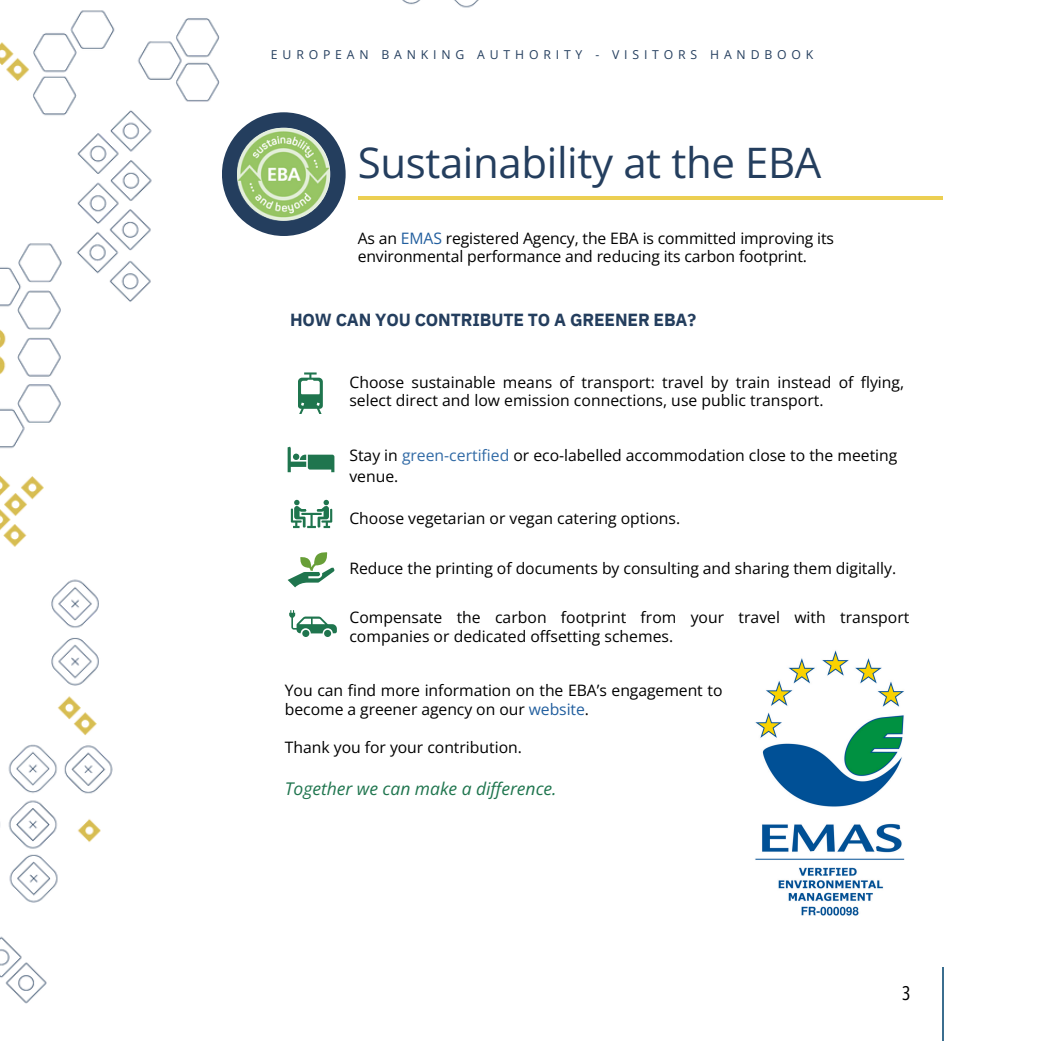
<style>
.page{position:relative;width:1041px;height:1041px;background:#fff}
.page>*{position:absolute;margin:0;border:0;box-sizing:border-box;transform-origin:0 0}
.t1{font:42px "Open Sans";letter-spacing:-.01em;color:#243e5e}
.t2{font:19.25px "Open Sans Condensed";color:#000}
.t3{font:700 17.5px "IBM Plex Sans";letter-spacing:-.01em;color:#243e5e}
.t4{font:italic 17.5px "Open Sans";color:#1f754e}
.t5{font:15.75px/18.4px "Open Sans";color:#000}
.t6{font:12.25px "Open Sans";letter-spacing:.395em;color:#243e5e}
.s1{color:#215e9e}
.s2{color:#326ba6}
</style>
<div class="page">
<hr style="left:942px;top:967px;width:2px;height:74px;background:#3b6e8f">
<img style="left:0;top:579px;width:113px;height:425px">
<img style="left:0;top:0;width:521px;height:547px">
<svg style="left:298px;top:372px;width:25px;height:42px"></svg>
<svg style="left:288px;top:552px;width:46px;height:35px"></svg>
<svg style="left:288px;top:447px;width:46px;height:25px"></svg>
<svg style="left:291px;top:500px;width:41px;height:28px"></svg>
<div style="left:302px;top:630px;width:7px;height:7px;background:#1f754e;border-radius:50%"></div>
<div style="left:324px;top:630px;width:7px;height:7px;background:#1f754e;border-radius:50%"></div>
<svg style="left:289px;top:610px;width:48px;height:23px"></svg>
<hr style="left:358px;top:196px;width:585px;height:3px;background:#eccf52">
<svg style="left:222px;top:112px;width:124px;height:124px"></svg>
<img style="left:238px;top:128px;width:92px;height:92px">
<img style="left:755px;top:650px;width:150px;height:266px">
<p class="t6" style="left:271px;top:46px;width:544px">EUROPEAN BANKING AUTHORITY - VISITORS HANDBOOK</p>
<h4 class="t1" style="left:358px;top:133px;width:465px">Sustainability at the EBA</h4>
<p class="t5" style="left:358px;top:229px;width:478px">As an <span class="s1">EMAS</span> registered Agency, the EBA is committed improving its environmental performance and reducing its carbon footprint.</p>
<p class="t3" style="left:290px;top:308px;width:408px">HOW CAN YOU CONTRIBUTE TO A GREENER EBA?</p>
<h4 class="t5" style="left:349px;top:373px;width:556px">Choose sustainable means of transport: travel by train instead of flying, select direct and low emission connections, use public transport.</h4>
<h4 class="t5" style="left:349px;top:444px;width:549px;line-height:21px">Stay in <span class="s2">green-certified</span> or eco-labelled accommodation close to the meeting venue.</h4>
<h3 class="t5" style="left:349px;top:509px;width:332px">Choose vegetarian or vegan catering options.</h3>
<h4 class="t5" style="left:349px;top:558px;width:548px">Reduce the printing of documents by consulting and sharing them digitally.</h4>
<h4 class="t5" style="left:349px;top:608px;width:561px">Compensate the carbon footprint from your travel with transport companies or dedicated offsetting schemes.</h4>
<h1 class="t5" style="left:285px;top:681px;width:439px">You can find more information on the EBA’s engagement to become a greener agency on our <span class="s1">website</span>.</h1>
<h4 class="t5" style="left:285px;top:737px;width:238px">Thank you for your contribution.</h4>
<h4 class="t4" style="left:285px;top:776px;width:273px">Together we can make a difference.</h4>
<h4 class="t2" style="left:902px;top:979px;width:10px">3</h4>
</div>
